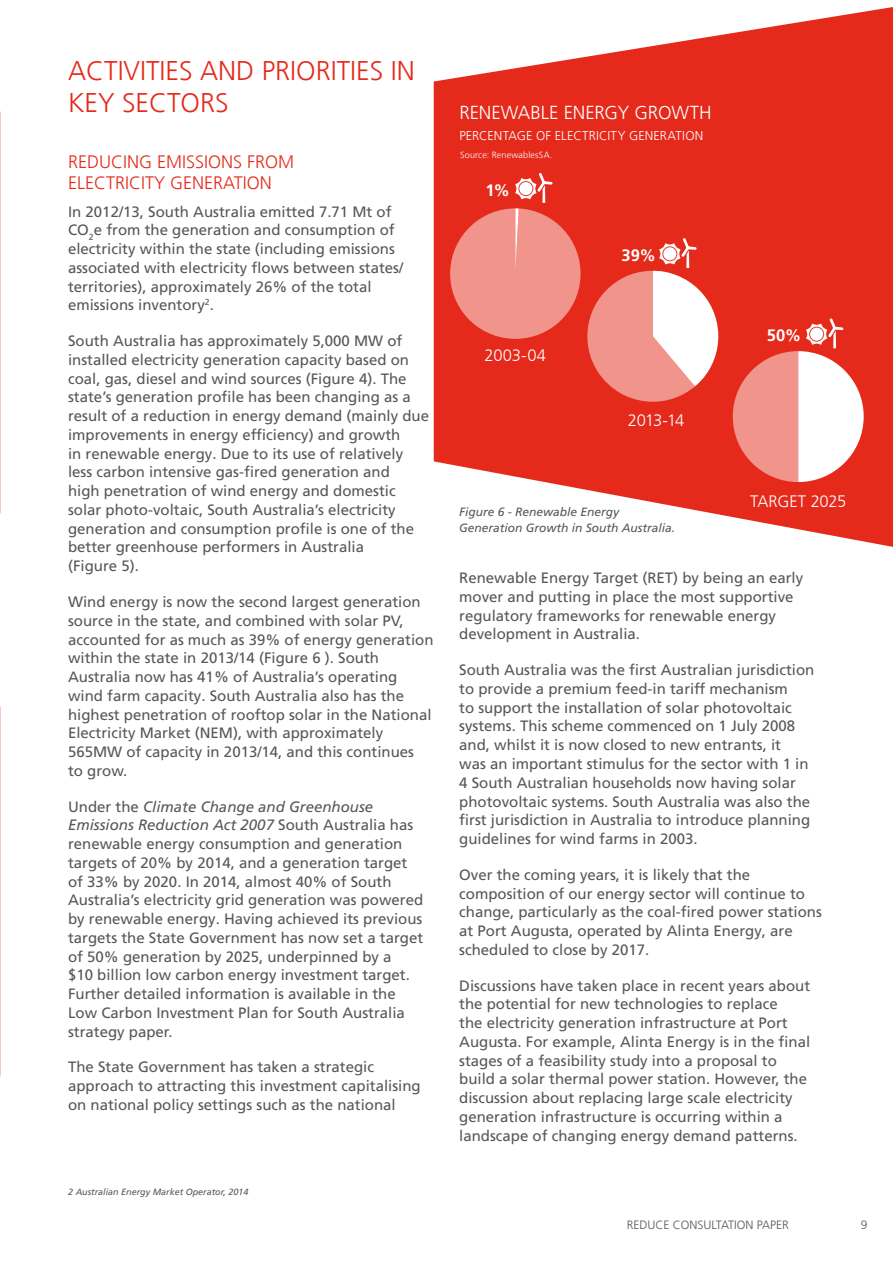
<style>
.page{position:relative;width:893px;height:1263px;background:#fff}
.page>*{position:absolute;margin:0;border:0;box-sizing:border-box;transform-origin:0 0}
.t1{font:300 27px/32.4px "Frutiger LT Com";color:#e52a1b}
.t2{font:300 18.75px "Frutiger LT Com";letter-spacing:-.005em;color:#fff}
.t3{font:300 18px/21.6px "Frutiger LT Com";color:#e52a1b}
.t4{font:300 16.5px "Frutiger LT Com";letter-spacing:-.025em;color:#fff}
.t5{font:700 16.5px "Frutiger LT Com";color:#fff}
.t6{font:15px/18.8px "Frutiger LT Com";color:#575756}
.t7{font:300 12.75px "Frutiger LT Com";letter-spacing:.015em;color:#fff}
.t8{font:italic 12px/16.5px "Frutiger LT Com";color:#575756}
.t9{font:300 12px "Frutiger LT Com";color:#575756}
.t10{font:italic 9px "Frutiger LT Com";color:#575756}
.t11{font:300 9px "Frutiger LT Com";letter-spacing:.015em;color:#fff}
.s1{font-style:italic}
</style>
<div class="page">
<svg style="left:434px;top:7px;width:459px;height:540px;fill:#e52a1b"></svg>
<svg style="left:449px;top:173px;width:278px;height:229px;background:#eb6257"></svg>
<svg style="left:733px;top:318px;width:131px;height:164px"></svg>
<h1 class="t1" style="left:68px;top:54px;width:348px">ACTIVITIES AND PRIORITIES IN<br>KEY SECTORS</h1>
<p class="t3" style="left:68px;top:151px;width:228px">REDUCING EMISSIONS FROM<br>ELECTRICITY GENERATION</p>
<p class="t6" style="left:68px;top:202px;width:337px">In 2012/13, South Australia emitted 7.71 Mt of CO<sub>2</sub>e from the generation and consumption of electricity within the state (including emissions associated with electricity flows between states/ territories), approximately 26% of the total emissions inventory<sup>2</sup>.</p>
<p class="t6" style="left:68px;top:332px;width:362px">South Australia has approximately 5,000 MW of installed electricity generation capacity based on coal, gas, diesel and wind sources (Figure 4). The state’s generation profile has been changing as a result of a reduction in energy demand (mainly due improvements in energy efficiency) and growth<br>in renewable energy. Due to its use of relatively less carbon intensive gas-fired generation and<br>high penetration of wind energy and domestic solar photo-voltaic, South Australia’s electricity generation and consumption profile is one of the better greenhouse performers in Australia<br>(Figure 5).</p>
<p class="t6" style="left:68px;top:592px;width:367px">Wind energy is now the second largest generation source in the state, and combined with solar PV, accounted for as much as 39% of energy generation within the state in 2013/14 (Figure 6 ). South Australia now has 41% of Australia’s operating wind farm capacity. South Australia also has the highest penetration of rooftop solar in the National Electricity Market (NEM), with approximately 565MW of capacity in 2013/14, and this continues<br>to grow.</p>
<p class="t6" style="left:68px;top:797px;width:357px">Under the <span class="s1">Climate Change and Greenhouse Emissions Reduction Act 2007</span> South Australia has renewable energy consumption and generation targets of 20% by 2014, and a generation target of 33% by 2020. In 2014, almost 40% of South Australia’s electricity grid generation was powered by renewable energy. Having achieved its previous targets the State Government has now set a target of 50% generation by 2025, underpinned by a<br>$10 billion low carbon energy investment target.<br>Further detailed information is available in the Low Carbon Investment Plan for South Australia strategy paper.</p>
<p class="t6" style="left:68px;top:1058px;width:354px">The State Government has taken a strategic approach to attracting this investment capitalising on national policy settings such as the national</p>
<p class="t10" style="left:68px;top:1187px;width:182px">2 Australian Energy Market Operator, 2014</p>
<p class="t2" style="left:459px;top:102px;width:254px">RENEWABLE ENERGY GROWTH</p>
<p class="t7" style="left:459px;top:128px;width:245px">PERCENTAGE OF ELECTRICITY GENERATION</p>
<p class="t11" style="left:460px;top:150px;width:94px">Source: RenewablesSA.</p>
<p class="t5" style="left:486px;top:180px;width:26px">1%</p>
<p class="t4" style="left:485px;top:346px;width:63px">2003-04</p>
<p class="t5" style="left:622px;top:245px;width:36px">39%</p>
<p class="t4" style="left:628px;top:411px;width:58px">2013-14</p>
<p class="t8" style="left:459px;top:503px;width:218px">Figure 6 - Renewable Energy<br>Generation Growth in South Australia.</p>
<p class="t5" style="left:767px;top:326px;width:36px">50%</p>
<p class="t4" style="left:750px;top:491px;width:98px">TARGET 2025</p>
<p class="t6" style="left:459px;top:569px;width:345px">Renewable Energy Target (RET) by being an early mover and putting in place the most supportive regulatory frameworks for renewable energy development in Australia.</p>
<p class="t6" style="left:459px;top:661px;width:357px">South Australia was the first Australian jurisdiction to provide a premium feed-in tariff mechanism<br>to support the installation of solar photovoltaic systems. This scheme commenced on 1 July 2008 and, whilst it is now closed to new entrants, it<br>was an important stimulus for the sector with 1 in 4 South Australian households now having solar photovoltaic systems. South Australia was also the first jurisdiction in Australia to introduce planning guidelines for wind farms in 2003.</p>
<p class="t6" style="left:459px;top:865px;width:364px">Over the coming years, it is likely that the composition of our energy sector will continue to change, particularly as the coal-fired power stations at Port Augusta, operated by Alinta Energy, are scheduled to close by 2017.</p>
<p class="t6" style="left:459px;top:976px;width:352px">Discussions have taken place in recent years about the potential for new technologies to replace<br>the electricity generation infrastructure at Port Augusta. For example, Alinta Energy is in the final stages of a feasibility study into a proposal to build a solar thermal power station. However, the discussion about replacing large scale electricity generation infrastructure is occurring within a landscape of changing energy demand patterns.</p>
<p class="t9" style="left:627px;top:1218px;width:163px">REDUCE CONSULTATION PAPER</p>
<p class="t9" style="left:861px;top:1218px;width:8px">9</p>
</div>
